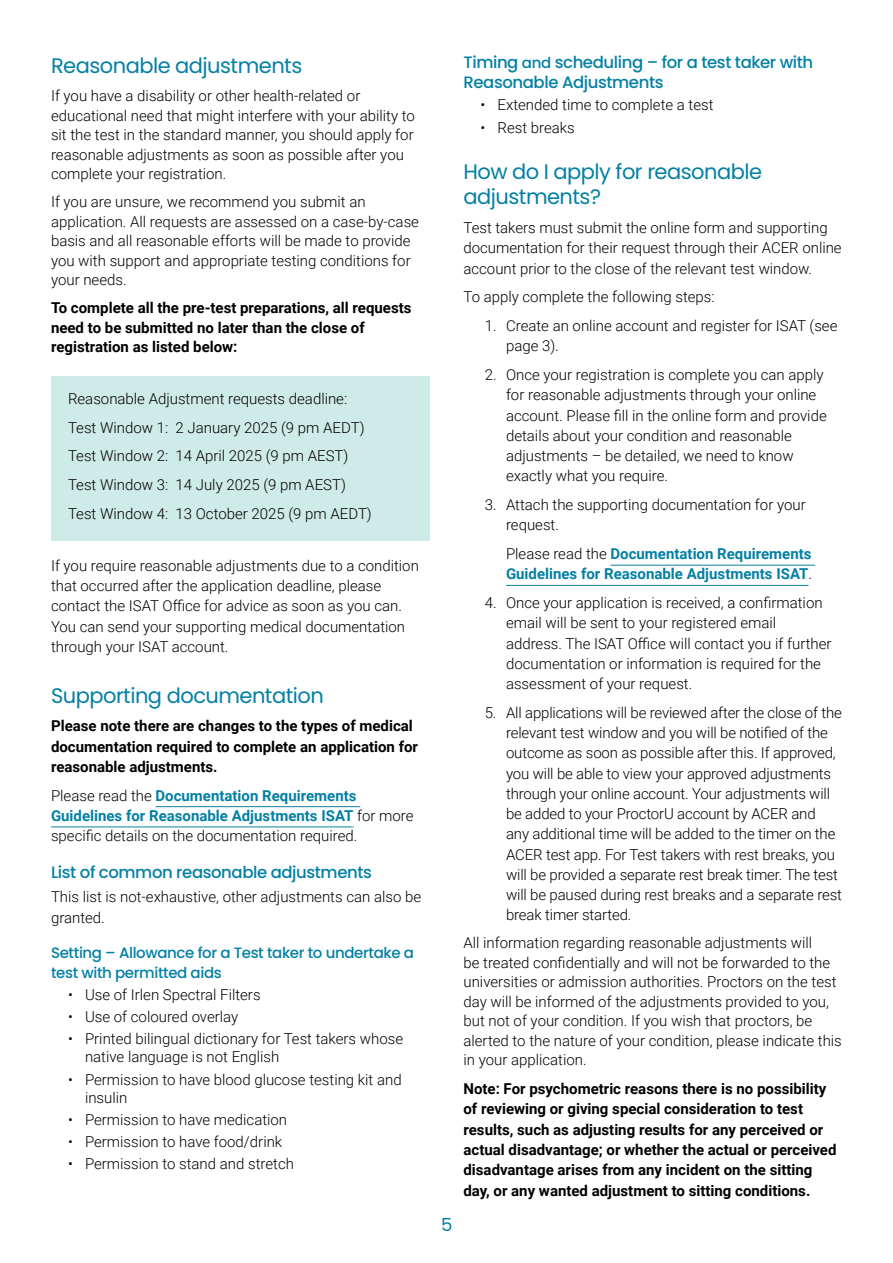
<style>
.page{position:relative;width:893px;height:1263px;background:#fff}
.page>*{position:absolute;margin:0;border:0;box-sizing:border-box;transform-origin:0 0}
.t1{font:21px/25.2px "Poppins";letter-spacing:-.025em;color:#0380a4}
.t2{font:18px "Poppins";color:#0380a4}
.t3{font:500 16.5px/19.8px "Poppins";letter-spacing:-.025em;color:#0380a4}
.Body_copy{font:300 15px/20.2px "Roboto";color:#000}
.Body_copy-2{font:700 15px/20.2px "Roboto";color:#000}
.Body_copy-3{font:700 15px/20.2px "Roboto";color:#0380a4}
.t4{font:500 15px/19.8px "Poppins";letter-spacing:-.025em;color:#0380a4}
.s1{font-weight:300;color:#000}
.s2{font-size:15px}
</style>
<div class="page">
<hr style="left:156px;top:806px;width:204px;height:1px;background:#0e81a3">
<hr style="left:51px;top:827px;width:302px;height:1px;background:#0e81a3">
<div style="left:51px;top:376px;width:378px;height:164px;background:#cfebe8"></div>
<hr style="left:610px;top:565px;width:205px;height:1px;background:#0e81a3">
<hr style="left:506px;top:585px;width:302px;height:1px;background:#0e81a3">
<h2 class="t1" style="left:51px;top:53px;width:253px">Reasonable adjustments</h2>
<p class="Body_copy" style="left:51px;top:85px;width:365px;line-height:19.5px">If you have a disability or other health-related or educational need that might interfere with your ability to sit the test in the standard manner, you should apply for reasonable adjustments as soon as possible after you complete your registration.</p>
<p class="Body_copy" style="left:51px;top:191px;width:369px;line-height:19.5px">If you are unsure, we recommend you submit an application. All requests are assessed on a case-by-case basis and all reasonable efforts will be made to provide you with support and appropriate testing conditions for your needs.</p>
<p class="Body_copy-2" style="left:51px;top:297px;width:362px;line-height:19.5px">To complete all the pre-test preparations, all requests need to be submitted no later than the close of registration as listed below:</p>
<p class="Body_copy" style="left:68px;top:388px;width:281px">Reasonable Adjustment requests deadline:</p>
<p class="Body_copy" style="left:68px;top:417px;width:298px">Test Window 1: 2 January 2025 (9 pm AEDT)</p>
<p class="Body_copy" style="left:68px;top:445px;width:282px">Test Window 2: 14 April 2025 (9 pm AEST)</p>
<p class="Body_copy" style="left:68px;top:474px;width:279px">Test Window 3: 14 July 2025 (9 pm AEST)</p>
<p class="Body_copy" style="left:68px;top:503px;width:305px">Test Window 4: 13 October 2025 (9 pm AEDT)</p>
<p class="Body_copy" style="left:51px;top:555px;width:369px">If you require reasonable adjustments due to a condition that occurred after the application deadline, please contact the ISAT Office for advice as soon as you can.<br>You can send your supporting medical documentation through your ISAT account.</p>
<h2 class="t1" style="left:51px;top:683px;width:274px">Supporting documentation</h2>
<p class="Body_copy-2" style="left:51px;top:715px;width:369px">Please note there are changes to the types of medical documentation required to complete an application for reasonable adjustments.</p>
<p class="Body_copy-3" style="left:51px;top:785px;width:364px"><span class="s1">Please read the</span> Documentation Requirements<br>Guidelines for Reasonable Adjustments ISAT <span class="s1">for more specific details on the documentation required.</span></p>
<h3 class="t3" style="left:51px;top:862px;width:322px">List of common reasonable adjustments</h3>
<p class="Body_copy" style="left:51px;top:886px;width:372px">This list is not-exhaustive, other adjustments can also be granted.</p>
<h3 class="t4" style="left:51px;top:943px;width:364px">Setting – Allowance for a Test taker to undertake a test with permitted aids</h3>
<p class="Body_copy" style="left:68px;top:984px;width:194px">• Use of Irlen Spectral Filters</p>
<p class="Body_copy" style="left:68px;top:1006px;width:172px">• Use of coloured overlay</p>
<p class="Body_copy" style="left:85px;top:1029px;width:320px;line-height:18px;text-indent:-17px">• Printed bilingual dictionary for Test takers whose native language is not English</p>
<p class="Body_copy" style="left:85px;top:1070px;width:318px;line-height:18px;text-indent:-17px">• Permission to have blood glucose testing kit and insulin</p>
<p class="Body_copy" style="left:68px;top:1109px;width:221px">• Permission to have medication</p>
<p class="Body_copy" style="left:68px;top:1131px;width:216px">• Permission to have food/drink</p>
<p class="Body_copy" style="left:68px;top:1153px;width:227px">• Permission to stand and stretch</p>
<p class="t2" style="left:441px;top:1214px;width:13px">5</p>
<h3 class="t3" style="left:463px;top:53px;width:351px">Timing <span class="s2">and</span> scheduling – for a test taker with<br>Reasonable Adjustments</h3>
<p class="Body_copy" style="left:480px;top:94px;width:235px">• Extended time to complete a test</p>
<p class="Body_copy" style="left:480px;top:117px;width:96px">• Rest breaks</p>
<h2 class="t1" style="left:463px;top:159px;width:300px">How do I apply for reasonable adjustments?</h2>
<p class="Body_copy" style="left:463px;top:217px;width:380px">Test takers must submit the online form and supporting documentation for their request through their ACER online account prior to the close of the relevant test window.</p>
<p class="Body_copy" style="left:463px;top:286px;width:253px">To apply complete the following steps:</p>
<p class="Body_copy" style="left:506px;top:315px;width:333px;text-indent:-21px">1. Create an online account and register for ISAT (see page 3).</p>
<p class="Body_copy" style="left:506px;top:364px;width:322px;text-indent:-21px">2. Once your registration is complete you can apply for reasonable adjustments through your online account. Please fill in the online form and provide details about your condition and reasonable adjustments – be detailed, we need to know exactly what you require.</p>
<p class="Body_copy" style="left:506px;top:494px;width:301px;text-indent:-21px">3. Attach the supporting documentation for your request.</p>
<p class="Body_copy-3" style="left:506px;top:543px;width:308px"><span class="s1">Please read the</span> Documentation Requirements<br>Guidelines for Reasonable Adjustments ISAT<span class="s1">.</span></p>
<p class="Body_copy" style="left:506px;top:592px;width:327px;text-indent:-21px">4. Once your application is received, a confirmation email will be sent to your registered email address. The ISAT Office will contact you if further documentation or information is required for the assessment of your request.</p>
<p class="Body_copy" style="left:506px;top:702px;width:337px;text-indent:-21px">5. All applications will be reviewed after the close of the relevant test window and you will be notified of the outcome as soon as possible after this. If approved, you will be able to view your approved adjustments through your online account. Your adjustments will be added to your ProctorU account by ACER and any additional time will be added to the timer on the ACER test app. For Test takers with rest breaks, you will be provided a separate rest break timer. The test will be paused during rest breaks and a separate rest break timer started.</p>
<p class="Body_copy" style="left:463px;top:933px;width:380px;line-height:19.5px">All information regarding reasonable adjustments will<br>be treated confidentially and will not be forwarded to the universities or admission authorities. Proctors on the test day will be informed of the adjustments provided to you, but not of your condition. If you wish that proctors, be alerted to the nature of your condition, please indicate this in your application.</p>
<p class="Body_copy-2" style="left:463px;top:1078px;width:374px">Note: For psychometric reasons there is no possibility of reviewing or giving special consideration to test results, such as adjusting results for any perceived or actual disadvantage; or whether the actual or perceived disadvantage arises from any incident on the sitting day, or any wanted adjustment to sitting conditions.</p>
</div>
